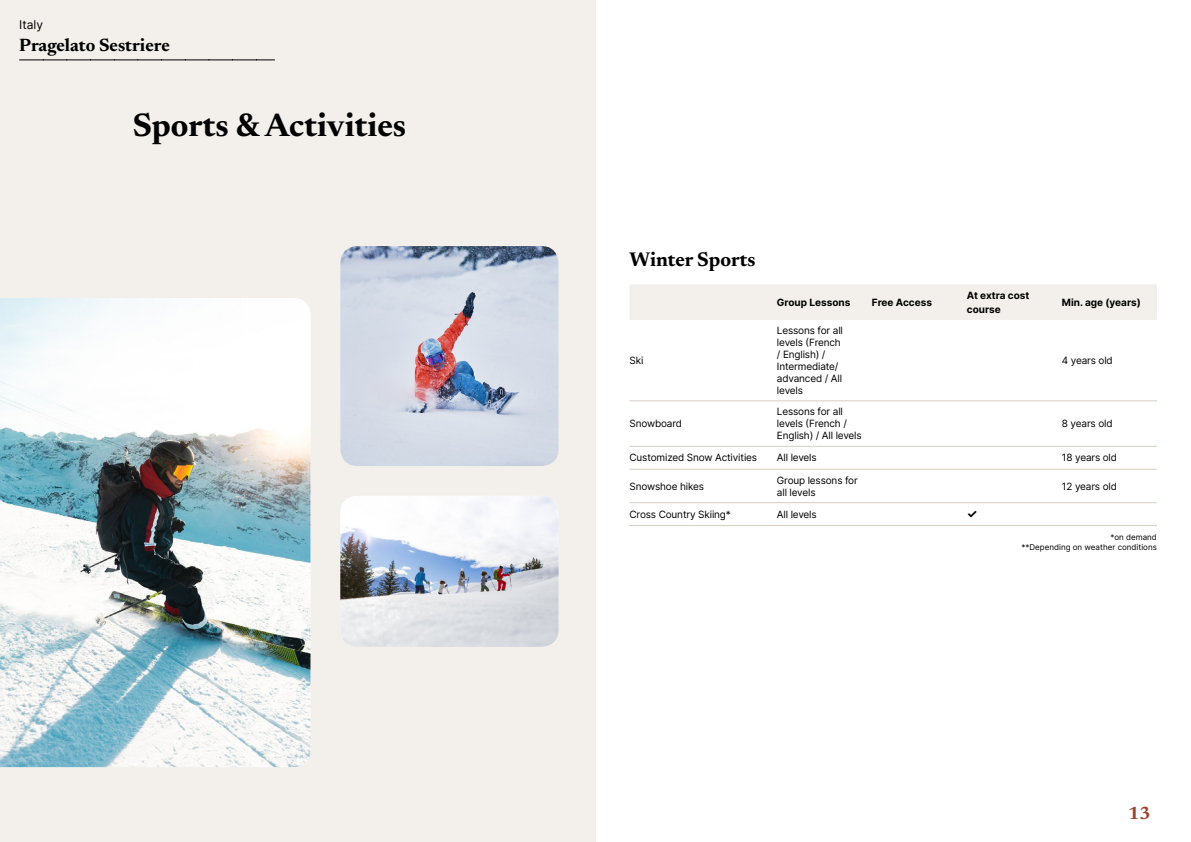
<style>
.page{position:relative;width:1191px;height:842px;background:#fff}
.page>*{position:absolute;margin:0;border:0;box-sizing:border-box;transform-origin:0 0}
.t1{font:700 33px "Newsreader 24 pt";color:#000}
.t2{font:700 20px "Newsreader 24 pt";color:#000}
.t3{font:700 18px "Newsreader 24 pt";color:#000}
.t4{font:700 18px "Newsreader 24 pt";color:#9d432c}
.t5{font:12px "Inter";color:#000}
.t6{font:700 12px "Inter";color:#000}
.t7{font:10px/12px "Inter";letter-spacing:-.015em;color:#000}
.t8{font:700 10px/14px "Inter";color:#000}
.t9{font:8px/9.6px "Inter";color:#000;text-align:right}
</style>
<div class="page">
<div style="left:0;top:0;width:595px;height:842px;background:#f3f0ec"></div>
<img style="left:340px;top:246px;width:218px;height:220px">
<img style="left:0;top:298px;width:310px;height:469px">
<img style="left:340px;top:496px;width:218px;height:151px">
<svg style="left:20px;top:60px;width:255px;height:1px"></svg>
<div style="left:630px;top:284px;width:527px;height:36px;background:#f3f0ec"></div>
<hr style="left:629px;top:400px;width:148px;height:1px;background:#d7cdc1">
<hr style="left:777px;top:400px;width:95px;height:1px;background:#d7cdc1">
<hr style="left:872px;top:400px;width:95px;height:1px;background:#d7cdc1">
<hr style="left:967px;top:400px;width:95px;height:1px;background:#d7cdc1">
<hr style="left:1062px;top:400px;width:95px;height:1px;background:#d7cdc1">
<hr style="left:629px;top:446px;width:148px;height:1px;background:#d7cdc1">
<hr style="left:777px;top:446px;width:95px;height:1px;background:#d7cdc1">
<hr style="left:872px;top:446px;width:95px;height:1px;background:#d7cdc1">
<hr style="left:967px;top:446px;width:95px;height:1px;background:#d7cdc1">
<hr style="left:1062px;top:446px;width:95px;height:1px;background:#d7cdc1">
<hr style="left:629px;top:469px;width:148px;height:1px;background:#d7cdc1">
<hr style="left:777px;top:469px;width:95px;height:1px;background:#d7cdc1">
<hr style="left:872px;top:469px;width:95px;height:1px;background:#d7cdc1">
<hr style="left:967px;top:469px;width:95px;height:1px;background:#d7cdc1">
<hr style="left:1062px;top:469px;width:95px;height:1px;background:#d7cdc1">
<hr style="left:629px;top:502px;width:148px;height:1px;background:#d7cdc1">
<hr style="left:777px;top:502px;width:95px;height:1px;background:#d7cdc1">
<hr style="left:872px;top:502px;width:95px;height:1px;background:#d7cdc1">
<hr style="left:967px;top:502px;width:95px;height:1px;background:#d7cdc1">
<hr style="left:1062px;top:502px;width:95px;height:1px;background:#d7cdc1">
<hr style="left:629px;top:525px;width:148px;height:1px;background:#d7cdc1">
<hr style="left:777px;top:525px;width:95px;height:1px;background:#d7cdc1">
<hr style="left:872px;top:525px;width:95px;height:1px;background:#d7cdc1">
<hr style="left:967px;top:525px;width:95px;height:1px;background:#d7cdc1">
<hr style="left:1062px;top:525px;width:95px;height:1px;background:#d7cdc1">
<p class="t5" style="left:19px;top:15px;width:25px">Italy</p>
<h3 class="t3" style="left:19px;top:32px;width:152px">Pragelato Sestriere</h3>
<h1 class="t1" style="left:133px;top:101px;width:275px">Sports &amp; Activities</h1>
<h2 class="t2" style="left:629px;top:245px;width:127px">Winter Sports</h2>
<p class="t7" style="left:629px;top:354px;width:15px">Ski</p>
<p class="t7" style="left:629px;top:417px;width:54px">Snowboard</p>
<p class="t8" style="left:777px;top:295px;width:75px">Group Lessons</p>
<p class="t8" style="left:872px;top:295px;width:62px">Free Access</p>
<p class="t8" style="left:967px;top:288px;width:64px">At extra cost course</p>
<p class="t8" style="left:1062px;top:295px;width:80px">Min. age (years)</p>
<p class="t7" style="left:777px;top:324px;width:67px">Lessons for all levels (French / English) /<br>Intermediate/ advanced / All levels</p>
<p class="t7" style="left:777px;top:405px;width:86px">Lessons for all levels (French /<br>English) / All levels</p>
<p class="t7" style="left:1062px;top:354px;width:52px">4 years old</p>
<p class="t7" style="left:1062px;top:417px;width:52px">8 years old</p>
<p class="t7" style="left:629px;top:452px;width:129px">Customized Snow Activities</p>
<p class="t7" style="left:777px;top:452px;width:41px">All levels</p>
<p class="t7" style="left:1062px;top:452px;width:57px">18 years old</p>
<p class="t7" style="left:629px;top:480px;width:76px">Snowshoe hikes</p>
<p class="t7" style="left:777px;top:474px;width:82px">Group lessons for all levels</p>
<p class="t7" style="left:1062px;top:480px;width:56px">12 years old</p>
<p class="t7" style="left:629px;top:508px;width:103px">Cross Country Skiing*</p>
<p class="t7" style="left:777px;top:508px;width:41px">All levels</p>
<p class="t6" style="left:967px;top:505px;width:12px">✓</p>
<p class="t9" style="left:1021px;top:532px;width:137px">*on demand<br>**Depending on weather conditions</p>
<h3 class="t4" style="left:1128px;top:800px;width:24px">13</h3>
</div>
